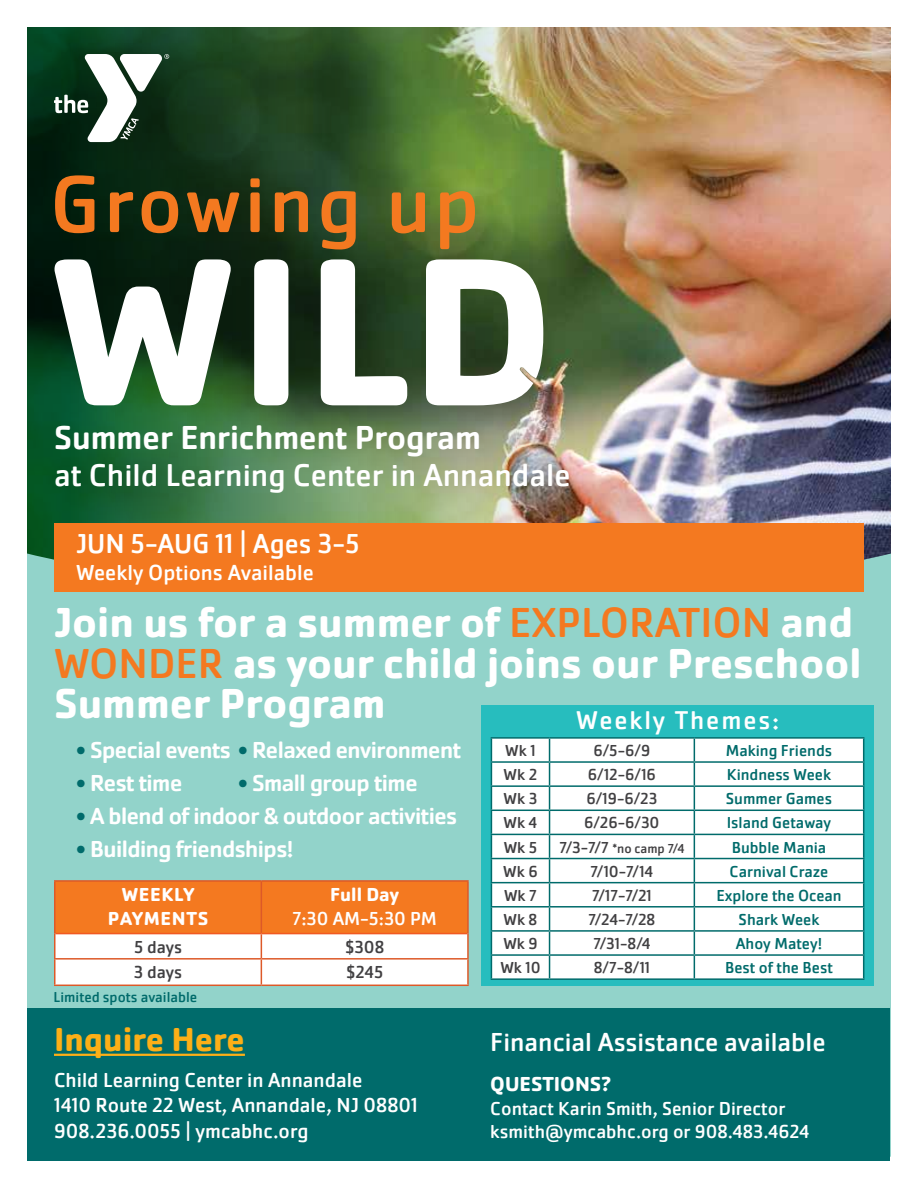
<style>
.page{position:relative;width:918px;height:1188px;background:#fff}
.page>*{position:absolute;margin:0;border:0;box-sizing:border-box;transform-origin:0 0}
.t1{font:84px "Cachet Pro";letter-spacing:.04em;color:#f47920}
.t2{font:700 43.5px/40.5px "Cachet Pro";color:#fff}
.t3{font:500 34.5px "Cachet Pro";color:#fff}
.t4{font:700 34.5px "Cachet Pro";color:#fcaf17}
.t5{font:32.85px "Cachet Pro";color:#fff}
.t6{font:28.35px "Cachet Pro";color:#fff}
.t7{font:27px "Cachet Pro";color:#fff}
.t8{font:26.7px "Cachet Pro";letter-spacing:.07em;color:#fff}
.t9{font:500 24px "Cachet Pro";letter-spacing:-.02em;color:#fff}
.t10{font:22.5px "Cachet Pro";color:#fff}
.t11{font:21px/25.2px "Cachet Pro";color:#fff}
.t12{font:700 21px "Cachet Pro";color:#fff}
.t13{font:19.5px/23.4px "Cachet Pro";color:#fff}
.t14{font:700 19.5px/23.4px "Cachet Pro";letter-spacing:.03em;color:#fff;text-align:center}
.t15{font:18px "Cachet Pro";color:#414042}
.t16{font:16.5px "Cachet Pro";color:#006b6b}
.t17{font:16.5px "Cachet Pro";color:#414042}
.t18{font:15px "Cachet Pro";color:#006b6b}
.t19{font:13.5px "Cachet Pro";color:#414042}
.s1{font-weight:400;color:#f47920}
.s2{color:#006b6b}
.s3{font-size:16.5px}
</style>
<div class="page">
<img style="left:532px;top:27px;width:359px;height:527px">
<img style="left:27px;top:27px;width:505px;height:527px">
<svg style="left:55px;top:259px;width:488px;height:146px"></svg>
<div style="left:27px;top:554px;width:864px;height:603px;background:#92d3ca"></div>
<svg style="left:54px;top:54px;width:115px;height:88px"></svg>
<div style="left:54px;top:524px;width:810px;height:68px;background:#f47920"></div>
<div style="left:482px;top:705px;width:392px;height:281px;background:#27bdbe"></div>
<div style="left:492px;top:739px;width:371px;height:239px;background:#fff"></div>
<svg style="left:549px;top:739px;width:1px;height:239px"></svg>
<svg style="left:694px;top:739px;width:1px;height:239px"></svg>
<hr style="left:550px;top:737px;width:144px;height:2px;background:#006b6b">
<hr style="left:491px;top:954px;width:59px;height:2px;background:#006b6b">
<hr style="left:694px;top:954px;width:170px;height:2px;background:#006b6b">
<hr style="left:491px;top:978px;width:59px;height:2px;background:#006b6b">
<hr style="left:694px;top:978px;width:170px;height:2px;background:#006b6b">
<hr style="left:491px;top:737px;width:59px;height:2px;background:#006b6b">
<hr style="left:694px;top:737px;width:170px;height:2px;background:#006b6b">
<hr style="left:491px;top:761px;width:59px;height:2px;background:#006b6b">
<hr style="left:550px;top:761px;width:144px;height:2px;background:#006b6b">
<hr style="left:694px;top:761px;width:170px;height:2px;background:#006b6b">
<hr style="left:550px;top:785px;width:144px;height:2px;background:#006b6b">
<hr style="left:550px;top:810px;width:144px;height:1px;background:#006b6b">
<hr style="left:491px;top:785px;width:59px;height:2px;background:#006b6b">
<hr style="left:694px;top:785px;width:170px;height:2px;background:#006b6b">
<hr style="left:550px;top:834px;width:144px;height:1px;background:#006b6b">
<hr style="left:491px;top:810px;width:59px;height:1px;background:#006b6b">
<hr style="left:694px;top:810px;width:170px;height:1px;background:#006b6b">
<hr style="left:550px;top:858px;width:144px;height:1px;background:#006b6b">
<hr style="left:491px;top:834px;width:59px;height:1px;background:#006b6b">
<hr style="left:694px;top:834px;width:170px;height:1px;background:#006b6b">
<hr style="left:550px;top:882px;width:144px;height:1px;background:#006b6b">
<hr style="left:491px;top:858px;width:59px;height:1px;background:#006b6b">
<hr style="left:694px;top:858px;width:170px;height:1px;background:#006b6b">
<hr style="left:550px;top:906px;width:144px;height:2px;background:#006b6b">
<hr style="left:491px;top:882px;width:59px;height:1px;background:#006b6b">
<hr style="left:694px;top:882px;width:170px;height:1px;background:#006b6b">
<hr style="left:550px;top:930px;width:144px;height:2px;background:#006b6b">
<hr style="left:491px;top:906px;width:59px;height:2px;background:#006b6b">
<svg style="left:491px;top:739px;width:1px;height:239px"></svg>
<hr style="left:694px;top:906px;width:170px;height:2px;background:#006b6b">
<svg style="left:863px;top:739px;width:1px;height:239px"></svg>
<hr style="left:491px;top:930px;width:59px;height:2px;background:#006b6b">
<hr style="left:694px;top:930px;width:170px;height:2px;background:#006b6b">
<hr style="left:550px;top:954px;width:144px;height:2px;background:#006b6b">
<hr style="left:550px;top:978px;width:144px;height:2px;background:#006b6b">
<hr style="left:54px;top:880px;width:207px;height:2px;background:#dd5928">
<hr style="left:54px;top:882px;width:2px;height:52px;background:#dd5928">
<hr style="left:54px;top:960px;width:2px;height:25px;background:#dd5928">
<hr style="left:261px;top:880px;width:208px;height:2px;background:#dd5928">
<svg style="left:55px;top:882px;width:412px;height:103px"></svg>
<hr style="left:54px;top:934px;width:2px;height:24px;background:#dd5928">
<hr style="left:54px;top:958px;width:207px;height:2px;background:#dd5928">
<hr style="left:261px;top:958px;width:208px;height:2px;background:#dd5928">
<hr style="left:467px;top:882px;width:2px;height:52px;background:#dd5928">
<hr style="left:467px;top:934px;width:2px;height:24px;background:#dd5928">
<hr style="left:467px;top:960px;width:2px;height:25px;background:#dd5928">
<hr style="left:54px;top:985px;width:207px;height:1px;background:#dd5928">
<hr style="left:261px;top:985px;width:208px;height:1px;background:#dd5928">
<hr style="left:56px;top:933px;width:205px;height:1px;background:#f15a22">
<hr style="left:261px;top:933px;width:206px;height:1px;background:#f15a22">
<div style="left:27px;top:1009px;width:863px;height:152px;background:#006b6b"></div>
<hr style="left:54px;top:1054px;width:191px;height:2px;background:#fcaf17">
<h1 class="t1" style="left:50px;top:155px;width:431px">Growing up</h1>
<h3 class="t3" style="left:54px;top:417px;width:429px">Summer Enrichment Program</h3>
<h3 class="t5" style="left:54px;top:456px;width:518px">at Child Learning Center in Annandale</h3>
<h3 class="t6" style="left:76px;top:527px;width:285px">JUN 5-AUG 11 | Ages 3-5</h3>
<h3 class="t10" style="left:76px;top:559px;width:239px">Weekly Options Available</h3>
<h2 class="t2" style="left:54px;top:602px;width:809px">Join us for a summer of <span class="s1">EXPLORATION</span> and<br><span class="s1">WONDER</span> as your child joins our Preschool<br>Summer Program</h2>
<h3 class="t8" style="left:576px;top:704px;width:205px">Weekly Themes:</h3>
<h3 class="t9" style="left:76px;top:736px;width:386px"><span class="s2">•</span> Special events <span class="s2">•</span> Relaxed environment</h3>
<h3 class="t9" style="left:76px;top:769px;width:108px"><span class="s2">•</span> Rest time</h3>
<h3 class="t9" style="left:238px;top:769px;width:181px"><span class="s2">•</span> Small group time</h3>
<h3 class="t9" style="left:76px;top:802px;width:383px"><span class="s2">•</span> A blend of indoor &amp; outdoor activities</h3>
<h3 class="t9" style="left:76px;top:835px;width:219px"><span class="s2">•</span> Building friendships!</h3>
<p class="t14" style="left:108px;top:883px;width:102px">WEEKLY<br>PAYMENTS</p>
<p class="t14" style="left:330px;top:883px;width:70px">Full Day</p>
<p class="t13" style="left:292px;top:907px;width:146px">7:30 AM-5:30 PM</p>
<p class="t15" style="left:134px;top:936px;width:50px">5 days</p>
<p class="t15" style="left:345px;top:936px;width:41px">$308</p>
<p class="t15" style="left:134px;top:962px;width:50px">3 days</p>
<p class="t15" style="left:346px;top:962px;width:39px">$245</p>
<p class="t18" style="left:54px;top:988px;width:145px">Limited spots available</p>
<p class="t17" style="left:505px;top:741px;width:32px">Wk 1</p>
<p class="t17" style="left:594px;top:741px;width:58px">6/5-6/9</p>
<p class="t16" style="left:726px;top:741px;width:108px">Making Friends</p>
<p class="t17" style="left:504px;top:765px;width:35px">Wk 2</p>
<p class="t17" style="left:588px;top:765px;width:70px">6/12-6/16</p>
<p class="t16" style="left:727px;top:765px;width:106px">Kindness Week</p>
<p class="t17" style="left:504px;top:789px;width:35px">Wk 3</p>
<p class="t17" style="left:586px;top:789px;width:72px">6/19-6/23</p>
<p class="t16" style="left:726px;top:789px;width:108px">Summer Games</p>
<p class="t17" style="left:504px;top:813px;width:35px">Wk 4</p>
<p class="t17" style="left:584px;top:813px;width:77px">6/26-6/30</p>
<p class="t16" style="left:727px;top:813px;width:106px">Island Getaway</p>
<p class="t17" style="left:504px;top:837px;width:35px">Wk 5</p>
<p class="t19" style="left:559px;top:840px;width:127px"><span class="s3">7/3-7/7</span> *no camp 7/4</p>
<p class="t16" style="left:732px;top:837px;width:96px">Bubble Mania</p>
<p class="t17" style="left:503px;top:862px;width:36px">Wk 6</p>
<p class="t17" style="left:591px;top:862px;width:64px">7/10-7/14</p>
<p class="t16" style="left:730px;top:862px;width:100px">Carnival Craze</p>
<p class="t17" style="left:504px;top:886px;width:34px">Wk 7</p>
<p class="t17" style="left:592px;top:886px;width:61px">7/17-7/21</p>
<p class="t16" style="left:716px;top:886px;width:127px">Explore the Ocean</p>
<p class="t17" style="left:504px;top:910px;width:35px">Wk 8</p>
<p class="t17" style="left:588px;top:910px;width:68px">7/24-7/28</p>
<p class="t16" style="left:739px;top:910px;width:82px">Shark Week</p>
<p class="t17" style="left:503px;top:934px;width:36px">Wk 9</p>
<p class="t17" style="left:594px;top:934px;width:58px">7/31-8/4</p>
<p class="t16" style="left:736px;top:934px;width:88px">Ahoy Matey!</p>
<p class="t17" style="left:500px;top:958px;width:42px">Wk 10</p>
<p class="t17" style="left:594px;top:958px;width:58px">8/7-8/11</p>
<p class="t16" style="left:725px;top:958px;width:109px">Best of the Best</p>
<h3 class="t4" style="left:54px;top:1018px;width:192px">Inquire Here</h3>
<h3 class="t7" style="left:490px;top:1027px;width:337px">Financial Assistance available</h3>
<p class="t11" style="left:54px;top:1068px;width:365px">Child Learning Center in Annandale<br>1410 Route 22 West, Annandale, NJ 08801<br>908.236.0055 | ymcabhc.org</p>
<p class="t12" style="left:490px;top:1071px;width:122px">QUESTIONS?</p>
<p class="t13" style="left:490px;top:1097px;width:321px">Contact Karin Smith, Senior Director ksmith@ymcabhc.org or 908.483.4624</p>
</div>
